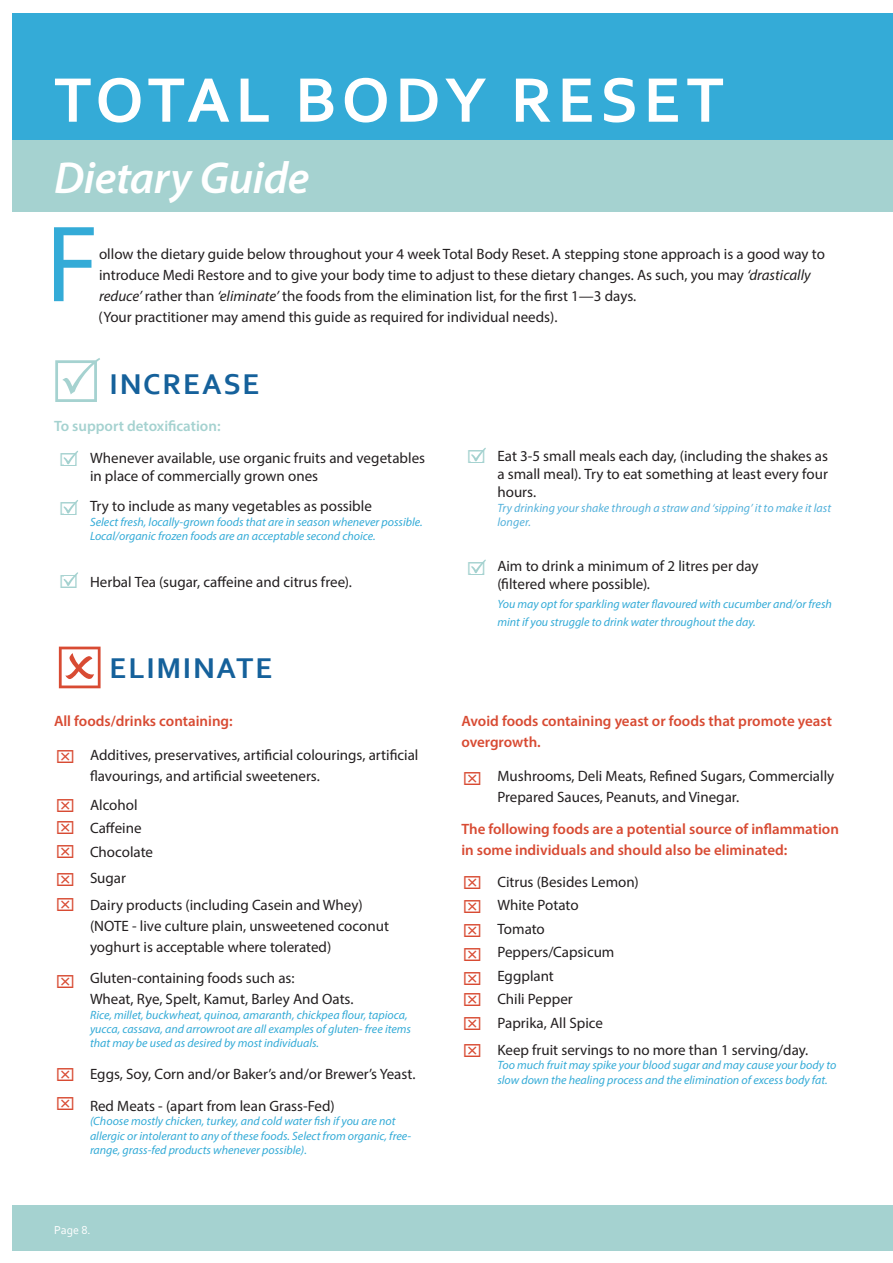
<style>
.page{position:relative;width:893px;height:1263px;background:#fff}
.page>*{position:absolute;margin:0;border:0;box-sizing:border-box;transform-origin:0 0}
.t1{font:109.65px "Myriad Pro";color:#34abd7}
.t2{font:700 66px "Corbel";letter-spacing:.08em;color:#fff}
.Subtitle___1{font:italic 600 45px "Myriad Pro";letter-spacing:-.01em;color:#fff}
.t3{font:700 30px "Corbel";letter-spacing:.06em;color:#15619b}
.Body_text___Box_1{font:15px/21px "Myriad Pro";color:#231f20}
.t4{font:600 15px/21px "Myriad Pro";color:#d84b33}
.t5{font:600 15px "Myriad Pro";color:#a5d2d0}
.t6{font:italic 12px/14.4px "Myriad Pro";color:#34abd7}
.Body_text___Box_1-2{font:italic 12px/14.4px "Myriad Pro";letter-spacing:.005em;color:#53b1db}
.t7{font:12px "Corbel";color:#fff}
.s1{font-style:italic}
</style>
<div class="page">
<div style="left:13px;top:1205px;width:880px;height:46px;background:#a5d2d0"></div>
<div style="left:13px;top:13px;width:880px;height:127px;background:#34abd7"></div>
<div style="left:13px;top:140px;width:880px;height:71px;background:#a5d2d0"></div>
<svg style="left:63px;top:451px;width:15px;height:14px"></svg>
<svg style="left:63px;top:500px;width:15px;height:14px"></svg>
<svg style="left:63px;top:572px;width:15px;height:14px"></svg>
<svg style="left:471px;top:448px;width:15px;height:14px"></svg>
<svg style="left:471px;top:560px;width:15px;height:14px"></svg>
<p class="t2" style="left:54px;top:59px;width:671px">TOTAL BODY RESET</p>
<p class="Subtitle___1" style="left:54px;top:149px;width:257px">Dietary Guide</p>
<p class="t1" style="left:46px;top:197px;width:55px">F</p>
<p class="Body_text___Box_1" style="left:99px;top:243px;width:728px">ollow the dietary guide below throughout your 4 week Total Body Reset. A stepping stone approach is a good way to introduce Medi Restore and to give your body time to adjust to these dietary changes. As such, you may <span class="s1">‘drastically reduce’</span> rather than <span class="s1">‘eliminate’</span> the foods from the elimination list, for the first 1—3 days.<br>(Your practitioner may amend this guide as required for individual needs).</p>
<p class="t3" style="left:110px;top:366px;width:151px">INCREASE</p>
<p class="t5" style="left:54px;top:417px;width:168px">To support detoxification:</p>
<p class="Body_text___Box_1" style="left:90px;top:448px;width:337px;line-height:18px">Whenever available, use organic fruits and vegetables in place of commercially grown ones</p>
<p class="Body_text___Box_1" style="left:90px;top:495px;width:283px">Try to include as many vegetables as possible</p>
<p class="t6" style="left:90px;top:514px;width:334px">Select fresh, locally-grown foods that are in season whenever possible.<br>Local/organic frozen foods are an acceptable second choice.</p>
<p class="Body_text___Box_1" style="left:90px;top:571px;width:263px">Herbal Tea (sugar, caffeine and citrus free).</p>
<p class="t3" style="left:110px;top:650px;width:164px">ELIMINATE</p>
<p class="t4" style="left:54px;top:710px;width:180px">All foods/drinks containing:</p>
<p class="Body_text___Box_1" style="left:90px;top:744px;width:330px">Additives, preservatives, artificial colourings, artificial flavourings, and artificial sweeteners.</p>
<p class="Body_text___Box_1" style="left:90px;top:794px;width:49px">Alcohol</p>
<p class="Body_text___Box_1" style="left:90px;top:817px;width:53px">Caffeine</p>
<p class="Body_text___Box_1" style="left:90px;top:841px;width:65px">Chocolate</p>
<p class="Body_text___Box_1" style="left:90px;top:867px;width:38px">Sugar</p>
<p class="Body_text___Box_1" style="left:90px;top:894px;width:300px">Dairy products (including Casein and Whey) (NOTE - live culture plain, unsweetened coconut yoghurt is acceptable where tolerated)</p>
<p class="Body_text___Box_1" style="left:90px;top:967px;width:265px">Gluten-containing foods such as:<br>Wheat, Rye, Spelt, Kamut, Barley And Oats.</p>
<p class="t6" style="left:90px;top:1007px;width:323px">Rice, millet, buckwheat, quinoa, amaranth, chickpea flour, tapioca, yucca, cassava, and arrowroot are all examples of gluten- free items that may be used as desired by most individuals.</p>
<p class="Body_text___Box_1" style="left:90px;top:1063px;width:327px">Eggs, Soy, Corn and/or Baker’s and/or Brewer’s Yeast.</p>
<p class="Body_text___Box_1" style="left:90px;top:1095px;width:246px">Red Meats - (apart from lean Grass-Fed)</p>
<p class="t6" style="left:90px;top:1114px;width:323px">(Choose mostly chicken, turkey, and cold water fish if you are not allergic or intolerant to any of these foods. Select from organic, free&shy;range, grass-fed products whenever possible).</p>
<p class="t7" style="left:54px;top:1222px;width:38px">Page 8.</p>
<p class="Body_text___Box_1" style="left:497px;top:447px;width:332px;line-height:18px;text-align:justify">Eat 3-5 small meals each day, (including the shakes as a small meal). Try to eat something at least every four hours.</p>
<p class="Body_text___Box_1-2" style="left:497px;top:500px;width:335px">Try drinking your shake through a straw and ‘sipping’ it to make it last longer.</p>
<p class="Body_text___Box_1" style="left:497px;top:557px;width:263px;line-height:18px">Aim to drink a minimum of 2 litres per day (filtered where possible).</p>
<p class="t6" style="left:497px;top:595px;width:336px;line-height:18px">You may opt for sparkling water flavoured with cucumber and/or fresh mint if you struggle to drink water throughout the day.</p>
<p class="t4" style="left:461px;top:710px;width:372px">Avoid foods containing yeast or foods that promote yeast overgrowth.</p>
<p class="Body_text___Box_1" style="left:497px;top:765px;width:338px">Mushrooms, Deli Meats, Refined Sugars, Commercially<br>Prepared Sauces, Peanuts, and Vinegar.</p>
<p class="t4" style="left:461px;top:817px;width:379px;line-height:21.6px">The following foods are a potential source of inflammation in some individuals and should also be eliminated:</p>
<p class="Body_text___Box_1" style="left:497px;top:871px;width:143px">Citrus (Besides Lemon)</p>
<p class="Body_text___Box_1" style="left:497px;top:894px;width:83px">White Potato</p>
<p class="Body_text___Box_1" style="left:497px;top:918px;width:49px">Tomato</p>
<p class="Body_text___Box_1" style="left:497px;top:941px;width:119px">Peppers/Capsicum</p>
<p class="Body_text___Box_1" style="left:497px;top:965px;width:58px">Eggplant</p>
<p class="Body_text___Box_1" style="left:497px;top:988px;width:77px">Chili Pepper</p>
<p class="Body_text___Box_1" style="left:497px;top:1012px;width:107px">Paprika, All Spice</p>
<p class="Body_text___Box_1" style="left:497px;top:1039px;width:312px">Keep fruit servings to no more than 1 serving/day.</p>
<p class="t6" style="left:497px;top:1058px;width:340px">Too much fruit may spike your blood sugar and may cause your body to slow down the healing process and the elimination of excess body fat.</p>
</div>
